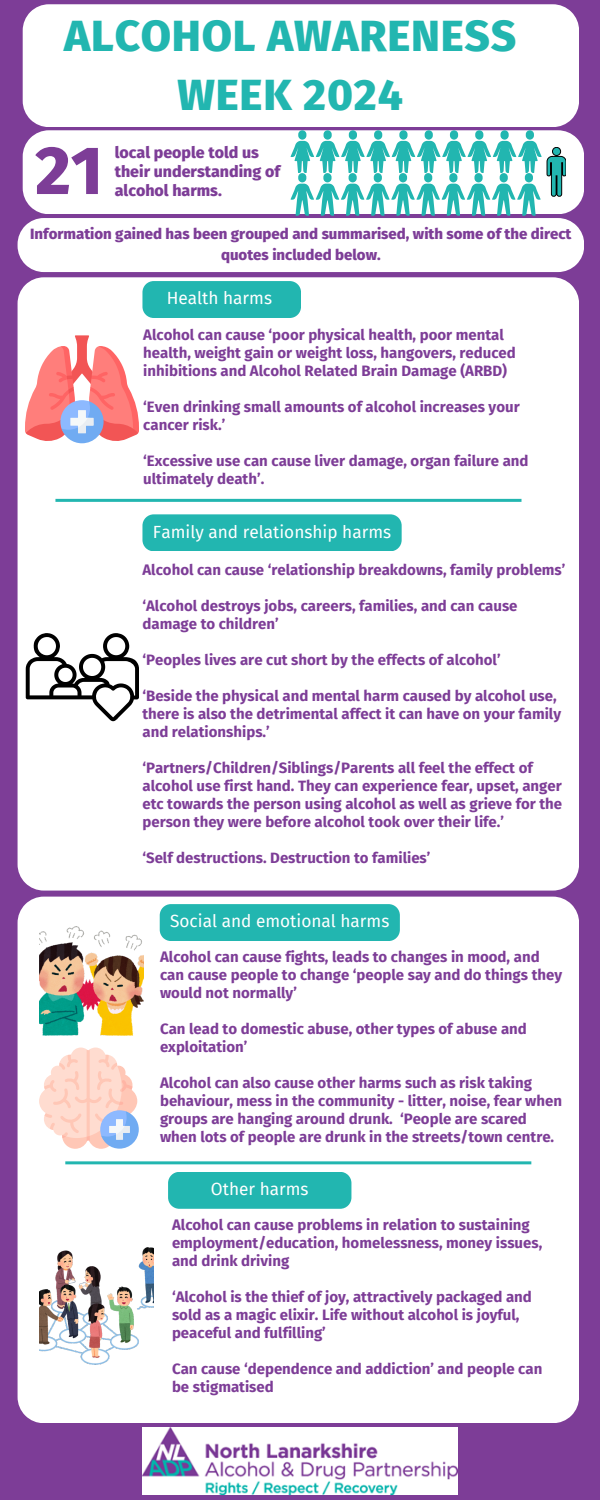
<style>
.page{position:relative;width:600px;height:1500px;background:#7d3d97}
.page>*{position:absolute;margin:0;border:0;box-sizing:border-box;transform-origin:0 0}
.t1{font:800 68px "Fira Sans";color:#7d3d97}
.t2{font:800 44px/59.2px "Fira Sans";letter-spacing:.015em;color:#22b6b0;text-align:center}
.t3{font:17.2px "Fira Sans";color:#fff}
.t4{font:800 16px/18.8px "Fira Sans";color:#7d3d97}
.t5{font:700 15px/18px "Fira Sans";color:#7d3d97}
.t6{font:800 15px/21px "Fira Sans";color:#7d3d97;text-align:center}
</style>
<div class="page">
<div style="left:23px;top:4px;width:556px;height:123px;background:#fff"></div>
<div style="left:18px;top:277px;width:561px;height:614px;background:#fff"></div>
<svg style="left:25px;top:335px;width:114px;height:108px;background:#f0a8ad"></svg>
<div style="left:142px;top:281px;width:159px;height:37px;background:#22b6b0;border-radius:11px"></div>
<hr style="left:55px;top:499px;width:467px;height:3px;background:#22b6b0">
<div style="left:18px;top:897px;width:561px;height:526px;background:#fff"></div>
<svg style="left:39px;top:1048px;width:100px;height:101px;background:#f2dcd9"></svg>
<img style="left:39px;top:1248px;width:114px;height:117px">
<hr style="left:65px;top:1161px;width:466px;height:3px;background:#22b6b0">
<div style="left:142px;top:514px;width:260px;height:37px;background:#22b6b0"></div>
<div style="left:168px;top:1172px;width:183px;height:37px;background:#22b6b0"></div>
<svg style="left:26px;top:633px;width:113px;height:88px;background:#bebebe"></svg>
<img style="left:39px;top:927px;width:104px;height:108px">
<div style="left:160px;top:904px;width:240px;height:37px;background:#22b6b0"></div>
<img style="left:142px;top:1427px;width:315px;height:68px">
<svg style="left:18px;top:130px;width:566px;height:142px;background:#ddecef"></svg>
<p class="t2" style="left:64px;top:6px;width:454px">ALCOHOL AWARENESS<br>WEEK 2024</p>
<p class="t1" style="left:35px;top:130px;width:69px">21</p>
<p class="t4" style="left:115px;top:144px;width:167px">local people told us their understanding of alcohol harms.</p>
<p class="t6" style="left:30px;top:224px;width:543px">Information gained has been grouped and summarised, with some of the direct quotes included below.</p>
<h1 class="t3" style="left:167px;top:288px;width:107px">Health harms</h1>
<p class="t5" style="left:143px;top:326px;width:374px">Alcohol can cause ‘poor physical health, poor mental health, weight gain or weight loss, hangovers, reduced inhibitions and Alcohol Related Brain Damage (ARBD)</p>
<h3 class="t5" style="left:143px;top:398px;width:378px">‘Even drinking small amounts of alcohol increases your cancer risk.’</h3>
<p class="t5" style="left:143px;top:452px;width:387px">‘Excessive use can cause liver damage, organ failure and ultimately death’.</p>
<p class="t3" style="left:153px;top:522px;width:240px">Family and relationship harms</p>
<p class="t5" style="left:142px;top:561px;width:425px">Alcohol can cause ‘relationship breakdowns, family problems’</p>
<p class="t5" style="left:142px;top:597px;width:377px">‘Alcohol destroys jobs, careers, families, and can cause damage to children’</p>
<p class="t5" style="left:142px;top:651px;width:360px">‘Peoples lives are cut short by the effects of alcohol’</p>
<p class="t5" style="left:142px;top:687px;width:420px">‘Beside the physical and mental harm caused by alcohol use, there is also the detrimental affect it can have on your family and relationships.’</p>
<p class="t5" style="left:142px;top:759px;width:421px">‘Partners/Children/Siblings/Parents all feel the effect of alcohol use first hand. They can experience fear, upset, anger etc towards the person using alcohol as well as grieve for the person they were before alcohol took over their life.’</p>
<h3 class="t5" style="left:142px;top:849px;width:290px">‘Self destructions. Destruction to families’</h3>
<h3 class="t3" style="left:170px;top:911px;width:221px">Social and emotional harms</h3>
<p class="t5" style="left:160px;top:948px;width:404px">Alcohol can cause fights, leads to changes in mood, and can cause people to change ‘people say and do things they would not normally’</p>
<p class="t5" style="left:160px;top:1020px;width:368px">Can lead to domestic abuse, other types of abuse and exploitation’</p>
<p class="t5" style="left:160px;top:1074px;width:404px">Alcohol can also cause other harms such as risk taking behaviour, mess in the community - litter, noise, fear when groups are hanging around drunk. ‘People are scared when lots of people are drunk in the streets/town centre.</p>
<p class="t3" style="left:211px;top:1179px;width:99px">Other harms</p>
<p class="t5" style="left:172px;top:1216px;width:372px">Alcohol can cause problems in relation to sustaining employment/education, homelessness, money issues, and drink driving</p>
<p class="t5" style="left:172px;top:1288px;width:361px">‘Alcohol is the thief of joy, attractively packaged and sold as a magic elixir. Life without alcohol is joyful, peaceful and fulfilling’</p>
<h3 class="t5" style="left:172px;top:1360px;width:372px">Can cause ‘dependence and addiction’ and people can be stigmatised</h3>
</div>
